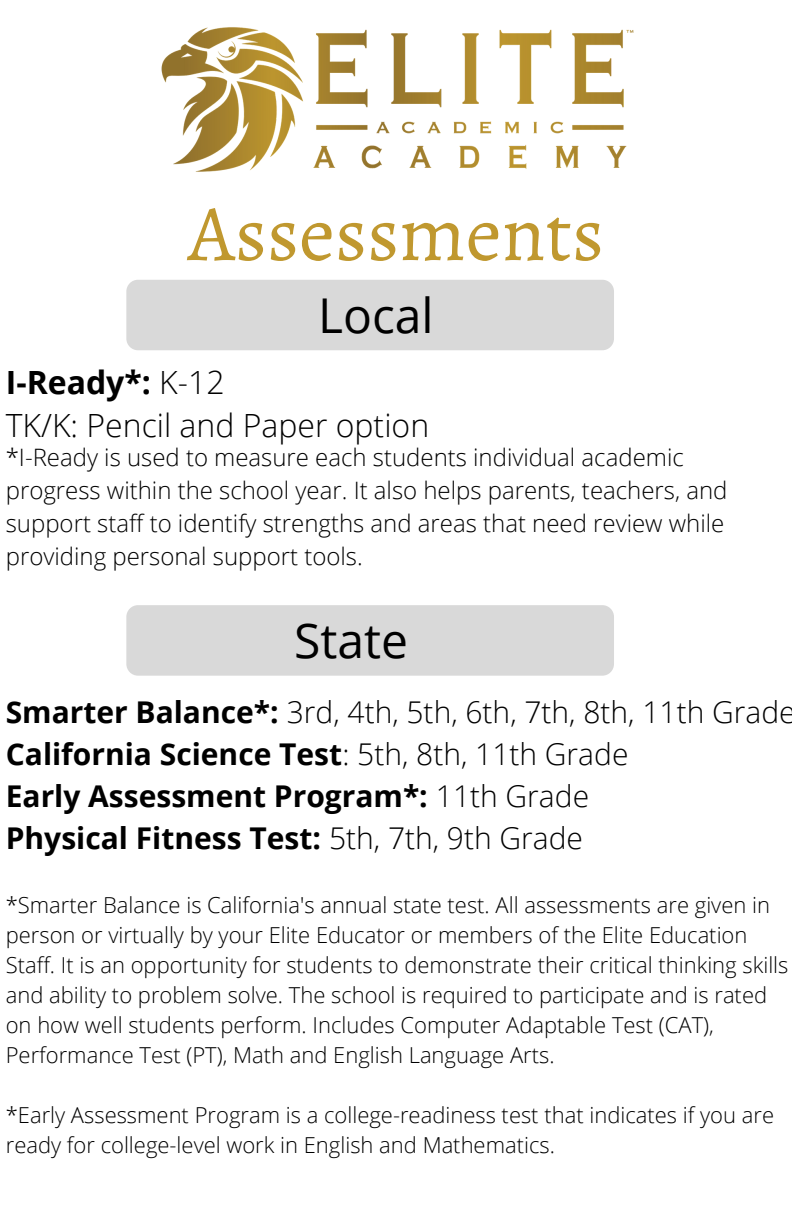
<style>
.page{position:relative;width:792px;height:1224px;background:#fff}
.page>*{position:absolute;margin:0;border:0;box-sizing:border-box;transform-origin:0 0}
.t1{font:80px "Alegreya";color:#c0982f}
.t2{font:48px "Open Sans";color:#000}
.t3{font:300 32px "Open Sans";color:#000}
.t4{font:700 32px "Open Sans";color:#000}
.t5{font:700 30px "Open Sans";color:#000}
.t6{font:300 30px "Open Sans";color:#000}
.t7{font:300 24px/33px "Open Sans";color:#000}
.t8{font:300 22px/30px "Open Sans";color:#000}
.s1{font-weight:300}
.s2{font-weight:700}
</style>
<div class="page">
<img style="left:161px;top:27px;width:473px;height:145px">
<div style="left:126px;top:280px;width:488px;height:70px;background:#d9d9d9;border-radius:12px"></div>
<div style="left:126px;top:605px;width:488px;height:71px;background:#d9d9d9;border-radius:12px"></div>
<p class="t1" style="left:188px;top:179px;width:417px">Assessments</p>
<p class="t2" style="left:318px;top:282px;width:117px">Local</p>
<p class="t4" style="left:6px;top:360px;width:220px">I-Ready*: <span class="s1">K-12</span></p>
<p class="t3" style="left:6px;top:403px;width:425px">TK/K: Pencil and Paper option</p>
<p class="t7" style="left:6px;top:440px;width:723px">*I-Ready is used to measure each students individual academic progress within the school year. It also helps parents, teachers, and support staff to identify strengths and areas that need review while providing personal support tools.</p>
<p class="t2" style="left:294px;top:607px;width:115px">State</p>
<p class="t6" style="left:6px;top:691px;width:791px"><span class="s2">Smarter Balance*:</span> 3rd, 4th, 5th, 6th, 7th, 8th, 11th Grade</p>
<p class="t5" style="left:6px;top:733px;width:624px">California Science Test<span class="s1">: 5th, 8th, 11th Grade</span></p>
<p class="t5" style="left:6px;top:775px;width:585px">Early Assessment Program*: <span class="s1">11th Grade</span></p>
<p class="t5" style="left:6px;top:817px;width:579px">Physical Fitness Test: <span class="s1">5th, 7th, 9th Grade</span></p>
<p class="t8" style="left:6px;top:890px;width:784px">*Smarter Balance is California's annual state test. All assessments are given in person or virtually by your Elite Educator or members of the Elite Education Staff. It is an opportunity for students to demonstrate their critical thinking skills and ability to problem solve. The school is required to participate and is rated on how well students perform. Includes Computer Adaptable Test (CAT), Performance Test (PT), Math and English Language Arts.</p>
<p class="t8" style="left:6px;top:1100px;width:770px">*Early Assessment Program is a college-readiness test that indicates if you are ready for college-level work in English and Mathematics.</p>
</div>
